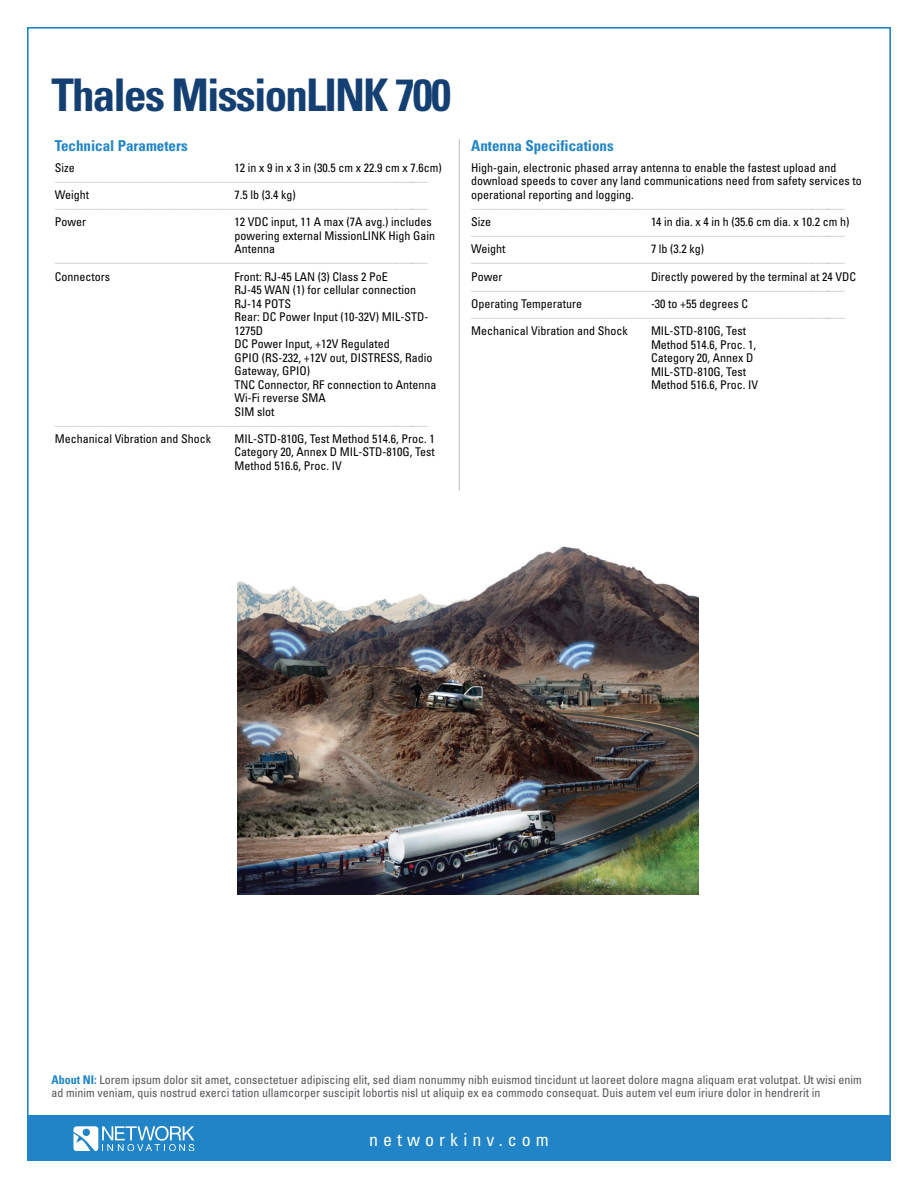
<style>
.page{position:relative;width:918px;height:1188px;background:#fff}
.page>*{position:absolute;margin:0;border:0;box-sizing:border-box;transform-origin:0 0}
.t1{font:700 condensed 45px "Univers";letter-spacing:-.04em;color:#143f72}
.t2{font:condensed 18px "Univers";letter-spacing:.28em;color:#fff}
.t3{font:700 condensed 15px "Univers";color:#2084c6}
.t4{font:condensed 12px/13.5px "Univers";color:#000}
.t5{font:condensed 12px "Univers";color:#babbba}
.t6{font:condensed 12px/13.2px "Univers";color:#53565a}
.s1{font-weight:700;color:#2084c6}
</style>
<div class="page">
<div style="left:27px;top:1116px;width:864px;height:45px;background:#2084c6"></div>
<svg style="left:74px;top:1126px;width:120px;height:25px"></svg>
<hr style="left:459px;top:139px;width:1px;height:351px;background:#babbba">
<img style="left:238px;top:546px;width:460px;height:349px">
<h1 class="t1" style="left:52px;top:67px;width:401px">Thales MissionLINK 700</h1>
<p class="t3" style="left:55px;top:137px;width:135px">Technical Parameters</p>
<p class="t4" style="left:55px;top:160px;width:22px">Size</p>
<p class="t4" style="left:235px;top:160px;width:209px">12 in x 9 in x 3 in (30.5 cm x 22.9 cm x 7.6cm)</p>
<p class="t5" style="left:55px;top:169px;width:375px">_______________________________________________________________</p>
<p class="t4" style="left:55px;top:188px;width:36px">Weight</p>
<p class="t4" style="left:235px;top:188px;width:63px">7.5 lb (3.4 kg)</p>
<p class="t5" style="left:55px;top:196px;width:375px">_______________________________________________________________</p>
<p class="t4" style="left:55px;top:215px;width:33px">Power</p>
<p class="t4" style="left:235px;top:215px;width:202px">12 VDC input, 11 A max (7A avg.) includes powering external MissionLINK High Gain<br>Antenna</p>
<p class="t5" style="left:55px;top:250px;width:375px">_______________________________________________________________</p>
<p class="t4" style="left:55px;top:269px;width:57px">Connectors</p>
<p class="t4" style="left:235px;top:269px;width:203px">Front: RJ-45 LAN (3) Class 2 PoE<br>RJ-45 WAN (1) for cellular connection<br>RJ-14 POTS<br>Rear: DC Power Input (10-32V) MIL-STD-<br>1275D<br>DC Power Input, +12V Regulated<br>GPIO (RS-232, +12V out, DISTRESS, Radio<br>Gateway, GPIO)<br>TNC Connector, RF connection to Antenna<br>Wi-Fi reverse SMA<br>SIM slot</p>
<p class="t5" style="left:55px;top:413px;width:375px">_______________________________________________________________</p>
<p class="t4" style="left:55px;top:432px;width:158px">Mechanical Vibration and Shock</p>
<p class="t4" style="left:235px;top:432px;width:202px;text-align:justify">MIL-STD-810G, Test Method 514.6, Proc. 1<br>Category 20, Annex D MIL-STD-810G, Test Method 516.6, Proc. IV</p>
<p class="t3" style="left:471px;top:137px;width:144px">Antenna Specifications</p>
<p class="t4" style="left:471px;top:160px;width:392px">High-gain, electronic phased array antenna to enable the fastest upload and download speeds to cover any land communications need from safety services to operational reporting and logging.</p>
<p class="t5" style="left:471px;top:196px;width:375px">_______________________________________________________________</p>
<p class="t4" style="left:471px;top:215px;width:22px">Size</p>
<p class="t4" style="left:651px;top:215px;width:200px">14 in dia. x 4 in h (35.6 cm dia. x 10.2 cm h)</p>
<p class="t5" style="left:471px;top:223px;width:375px">_______________________________________________________________</p>
<p class="t4" style="left:471px;top:242px;width:36px">Weight</p>
<p class="t4" style="left:651px;top:242px;width:55px">7 lb (3.2 kg)</p>
<p class="t5" style="left:471px;top:250px;width:375px">_______________________________________________________________</p>
<p class="t4" style="left:471px;top:269px;width:33px">Power</p>
<p class="t4" style="left:651px;top:269px;width:207px">Directly powered by the terminal at 24 VDC</p>
<p class="t5" style="left:471px;top:278px;width:375px">_______________________________________________________________</p>
<p class="t4" style="left:471px;top:297px;width:113px">Operating Temperature</p>
<p class="t4" style="left:651px;top:297px;width:99px">-30 to +55 degrees C</p>
<p class="t5" style="left:471px;top:305px;width:375px">_______________________________________________________________</p>
<p class="t4" style="left:471px;top:324px;width:158px">Mechanical Vibration and Shock</p>
<p class="t4" style="left:651px;top:324px;width:109px">MIL-STD-810G, Test<br>Method 514.6, Proc. 1,<br>Category 20, Annex D<br>MIL-STD-810G, Test<br>Method 516.6, Proc. IV</p>
<p class="t6" style="left:52px;top:1073px;width:812px"><span class="s1">About NI:</span> Lorem ipsum dolor sit amet, consectetuer adipiscing elit, sed diam nonummy nibh euismod tincidunt ut laoreet dolore magna aliquam erat volutpat. Ut wisi enim ad minim veniam, quis nostrud exerci tation ullamcorper suscipit lobortis nisl ut aliquip ex ea commodo consequat. Duis autem vel eum iriure dolor in hendrerit in</p>
<h2 class="t2" style="left:369px;top:1128px;width:181px">networkinv.com</h2>
</div>
